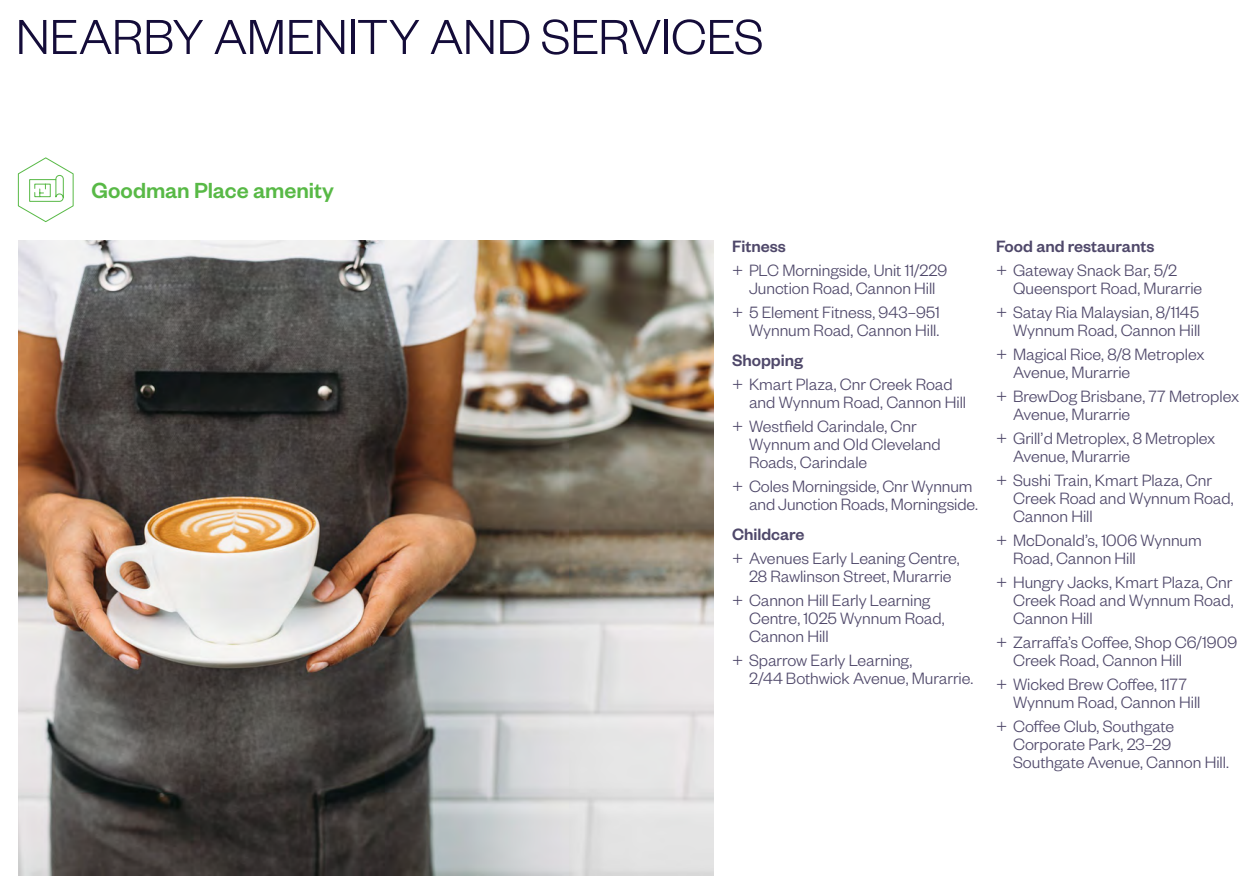
<style>
.page{position:relative;width:1260px;height:894px;background:#fff}
.page>*{position:absolute;margin:0;border:0;box-sizing:border-box;transform-origin:0 0}
.t1{font:300 54px "Founders Grotesk";letter-spacing:-.01em;color:#140c39}
.t2{font:500 24px "Founders Grotesk";color:#58b946}
.t3{font:300 18px/18px "Founders Grotesk";letter-spacing:-.005em;color:#4f486a}
.t4{font:500 18px "Founders Grotesk";color:#4f486a}
</style>
<div class="page">
<svg style="left:18px;top:157px;width:56px;height:65px"></svg>
<img style="left:18px;top:240px;width:696px;height:636px">
<h1 class="t1" style="left:16px;top:4px;width:749px">NEARBY AMENITY AND SERVICES</h1>
<h2 class="t2" style="left:92px;top:175px;width:244px">Goodman Place amenity</h2>
<p class="t4" style="left:732px;top:235px;width:55px">Fitness</p>
<p class="t3" style="left:732px;top:260px;width:217px;text-align:center">+ PLC Morningside, Unit 11/229<br>Junction Road, Cannon Hill</p>
<p class="t3" style="left:732px;top:302px;width:209px;text-align:right">+ 5 Element Fitness, 943–951<br>Wynnum Road, Cannon Hill.</p>
<p class="t4" style="left:732px;top:349px;width:73px">Shopping</p>
<p class="t3" style="left:749px;top:374px;width:219px;text-indent:-17px">+ Kmart Plaza, Cnr Creek Road and Wynnum Road, Cannon Hill</p>
<p class="t3" style="left:749px;top:416px;width:193px;text-indent:-17px">+ Westfield Carindale, Cnr<br>Wynnum and Old Cleveland<br>Roads, Carindale</p>
<p class="t3" style="left:749px;top:476px;width:230px;text-indent:-17px">+ Coles Morningside, Cnr Wynnum and Junction Roads, Morningside.</p>
<p class="t4" style="left:732px;top:523px;width:74px">Childcare</p>
<p class="t3" style="left:732px;top:548px;width:229px;text-align:center">+ Avenues Early Leaning Centre,<br>28 Rawlinson Street, Murarrie</p>
<p class="t3" style="left:749px;top:590px;width:197px;text-indent:-17px">+ Cannon Hill Early Learning<br>Centre, 1025 Wynnum Road,<br>Cannon Hill</p>
<p class="t3" style="left:749px;top:650px;width:226px;text-indent:-17px">+ Sparrow Early Learning,<br>2/44 Bothwick Avenue, Murarrie.</p>
<p class="t4" style="left:996px;top:235px;width:160px">Food and restaurants</p>
<p class="t3" style="left:1013px;top:260px;width:191px;text-indent:-17px">+ Gateway Snack Bar, 5/2<br>Queensport Road, Murarrie</p>
<p class="t3" style="left:996px;top:302px;width:206px;text-align:right">+ Satay Ria Malaysian, 8/1145<br>Wynnum Road, Cannon Hill</p>
<p class="t3" style="left:1013px;top:344px;width:193px;text-indent:-17px">+ Magical Rice, 8/8 Metroplex<br>Avenue, Murarrie</p>
<p class="t3" style="left:1013px;top:386px;width:228px;text-indent:-17px">+ BrewDog Brisbane, 77 Metroplex<br>Avenue, Murarrie</p>
<p class="t3" style="left:1013px;top:428px;width:204px;text-indent:-17px">+ Grill’d Metroplex, 8 Metroplex<br>Avenue, Murarrie</p>
<p class="t3" style="left:1013px;top:470px;width:222px;text-indent:-17px">+ Sushi Train, Kmart Plaza, Cnr<br>Creek Road and Wynnum Road,<br>Cannon Hill</p>
<p class="t3" style="left:1013px;top:530px;width:190px;text-indent:-17px">+ McDonald’s, 1006 Wynnum<br>Road, Cannon Hill</p>
<p class="t3" style="left:1013px;top:572px;width:222px;text-align:justify;text-indent:-17px">+ Hungry Jacks, Kmart Plaza, Cnr Creek Road and Wynnum Road, Cannon Hill</p>
<p class="t3" style="left:1013px;top:632px;width:226px;text-indent:-17px">+ Zarraffa’s Coffee, Shop C6/1909<br>Creek Road, Cannon Hill</p>
<p class="t3" style="left:1013px;top:674px;width:189px;text-indent:-17px">+ Wicked Brew Coffee, 1177<br>Wynnum Road, Cannon Hill</p>
<p class="t3" style="left:1013px;top:716px;width:217px;text-indent:-17px">+ Coffee Club, Southgate<br>Corporate Park, 23–29<br>Southgate Avenue, Cannon Hill.</p>
</div>
